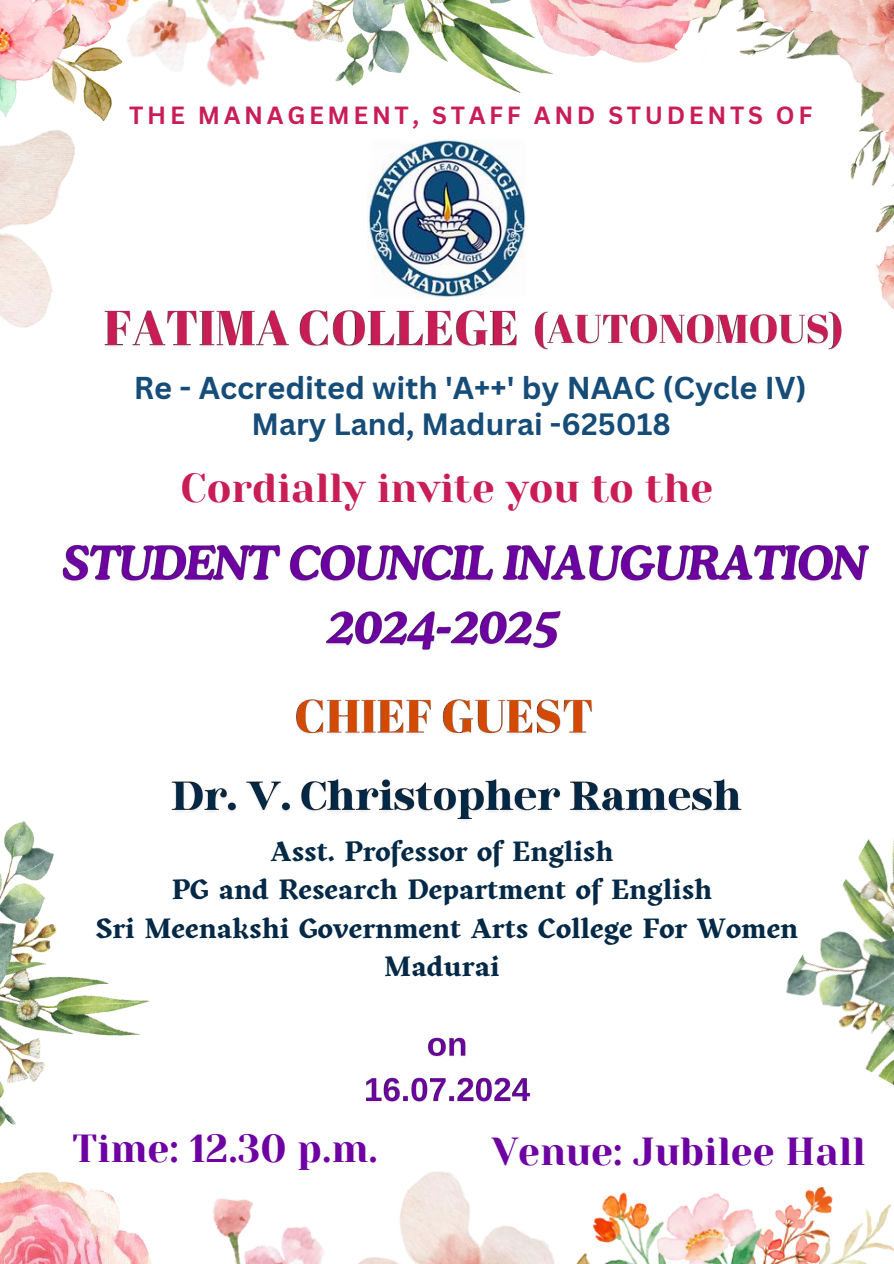
<style>
.page{position:relative;width:894px;height:1264px;background:#fff}
.page>*{position:absolute;margin:0;border:0;box-sizing:border-box;transform-origin:0 0}
.t1{font:40.5px "Yeseva One";color:#c91d56}
.t2{font:39px "Yeseva One";color:#6e01a1}
.t3{font:700 30.75px "Canva Sans";color:#164c78}
.t4{font:700 30px "Canva Sans";color:#164c78}
.t5{font:700 28.05px "Kitsch";color:#042947}
.t6{font:700 24.15px "Canva Sans";letter-spacing:.15em;color:#c91d56}
</style>
<div class="page">
<img style="left:725px;top:0;width:168px;height:309px">
<img style="left:102px;top:0;width:108px;height:121px">
<img style="left:0;top:130px;width:75px;height:198px">
<img style="left:0;top:0;width:149px;height:120px">
<img style="left:629px;top:1186px;width:264px;height:77px">
<img style="left:213px;top:1198px;width:79px;height:65px">
<img style="left:292px;top:1171px;width:337px;height:92px">
<img style="left:786px;top:839px;width:107px;height:246px">
<img style="left:210px;top:0;width:343px;height:93px">
<img style="left:518px;top:0;width:207px;height:66px">
<img style="left:0;top:821px;width:149px;height:306px">
<img style="left:0;top:1172px;width:152px;height:91px">
<img style="left:367px;top:139px;width:158px;height:156px">
<img style="left:62px;top:544px;width:808px;height:38px">
<img style="left:326px;top:611px;width:235px;height:40px">
<img style="left:296px;top:699px;width:296px;height:35px">
<img style="left:366px;top:1037px;width:165px;height:65px">
<img style="left:104px;top:295px;width:413px;height:52px">
<img style="left:171px;top:779px;width:571px;height:42px">
<img style="left:534px;top:301px;width:317px;height:49px">
<h5 class="t6" style="left:129px;top:98px;width:684px">THE MANAGEMENT, STAFF AND STUDENTS OF</h5>
<p class="t3" style="left:134px;top:366px;width:674px">Re - Accredited with 'A++' by NAAC (Cycle IV)</p>
<p class="t4" style="left:251px;top:402px;width:421px">Mary Land, Madurai -625018</p>
<p class="t1" style="left:180px;top:464px;width:533px">Cordially invite you to the</p>
<p class="t5" style="left:270px;top:835px;width:344px">Asst. Professor of English</p>
<h5 class="t5" style="left:172px;top:873px;width:542px">PG and Research Department of English</h5>
<h5 class="t5" style="left:95px;top:911px;width:704px">Sri Meenakshi Government Arts College For Women</h5>
<p class="t5" style="left:384px;top:949px;width:117px">Madurai</p>
<p class="t2" style="left:72px;top:1126px;width:307px">Time: 12.30 p.m.</p>
<p class="t2" style="left:492px;top:1129px;width:374px">Venue: Jubilee Hall</p>
</div>
